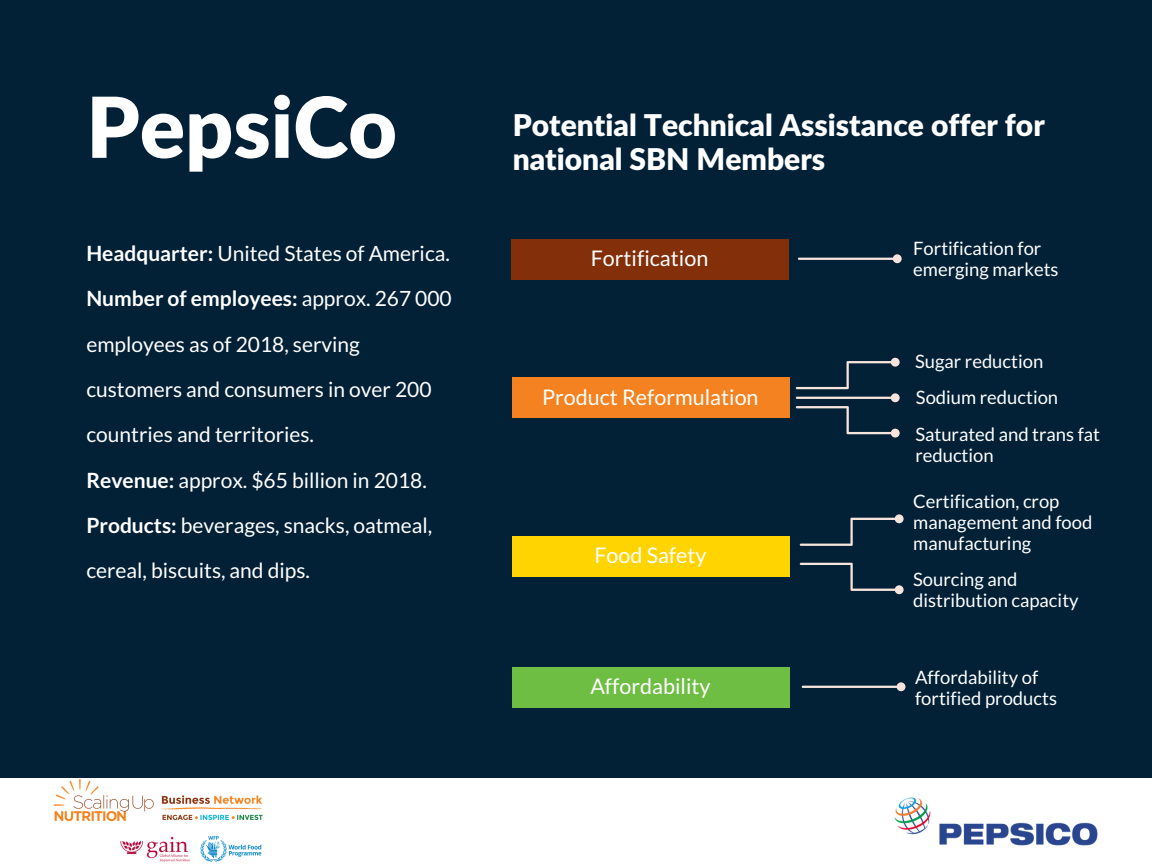
<style>
.page{position:relative;width:1152px;height:864px;background:#022136}
.page>*{position:absolute;margin:0;border:0;box-sizing:border-box;transform-origin:0 0}
.t1{font:900 84px "Lato Latin";color:#fff}
.t2{font:900 30px/33.3px "Lato Latin";color:#fff}
.t3{font:21.45px "Lato";color:#fff}
.t4{font:21px/45.3px "Lato";color:#fff}
.t5{font:18.45px/20.9px "Lato";color:#fff}
.s1{font-weight:700}
</style>
<div class="page">
<div style="left:0;top:779px;width:1152px;height:85px;background:#fff"></div>
<div style="left:511px;top:240px;width:278px;height:39px;background:#832f0a"></div>
<div style="left:512px;top:378px;width:278px;height:39px;background:#f58220"></div>
<svg style="left:796px;top:358px;width:104px;height:80px"></svg>
<div style="left:512px;top:668px;width:278px;height:39px;background:#6ebe44"></div>
<div style="left:512px;top:537px;width:278px;height:39px;background:#ffd400"></div>
<svg style="left:798px;top:254px;width:104px;height:10px"></svg>
<img style="left:55px;top:780px;width:208px;height:82px">
<img style="left:894px;top:797px;width:204px;height:49px">
<svg style="left:800px;top:514px;width:104px;height:80px"></svg>
<div style="left:797px;top:549px;width:109px;height:12px;background:#022136"></div>
<svg style="left:802px;top:682px;width:104px;height:10px"></svg>
<h1 class="t1" style="left:86px;top:75px;width:312px">PepsiCo</h1>
<p class="t4" style="left:86px;top:230px;width:367px"><span class="s1">Headquarter:</span> United States of America.<br><span class="s1">Number of employees:</span> approx. 267 000 employees as of 2018, serving customers and consumers in over 200 countries and territories.<br><span class="s1">Revenue:</span> approx. $65 billion in 2018.<br><span class="s1">Products:</span> beverages, snacks, oatmeal, cereal, biscuits, and dips.</p>
<h2 class="t2" style="left:513px;top:108px;width:534px">Potential Technical Assistance offer for national SBN Members</h2>
<p class="t3" style="left:591px;top:245px;width:119px">Fortification</p>
<p class="t3" style="left:542px;top:384px;width:218px">Product Reformulation</p>
<p class="t3" style="left:594px;top:542px;width:114px">Food Safety</p>
<p class="t3" style="left:590px;top:673px;width:122px">Affordability</p>
<p class="t5" style="left:913px;top:237px;width:147px">Fortification for emerging markets</p>
<p class="t5" style="left:915px;top:343px;width:187px;line-height:36.2px">Sugar reduction<br>Sodium reduction<br>Saturated and trans fat</p>
<p class="t5" style="left:915px;top:445px;width:80px">reduction</p>
<p class="t5" style="left:913px;top:490px;width:181px">Certification, crop management and food manufacturing</p>
<p class="t5" style="left:913px;top:568px;width:167px">Sourcing and distribution capacity</p>
<p class="t5" style="left:915px;top:666px;width:143px">Affordability of fortified products</p>
</div>
